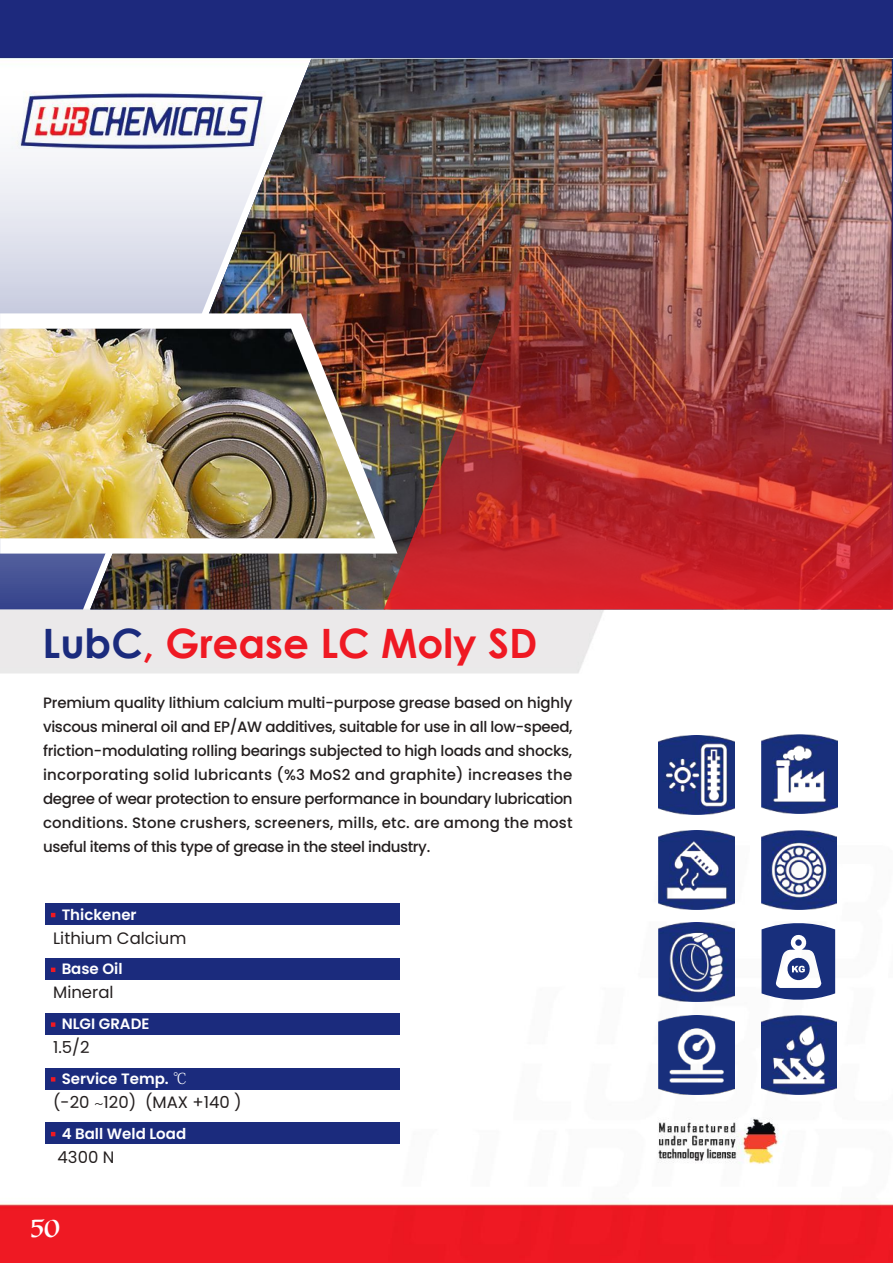
<style>
.page{position:relative;width:893px;height:1263px;background:#fff}
.page>*{position:absolute;margin:0;border:0;box-sizing:border-box;transform-origin:0 0}
.t1{font:700 40.5px "Century Gothic";color:#ef1923}
.t2{font:27px "Luminari";color:#fff}
.t3{font:16.5px "Poppins";color:#241f1f}
.t4{font:500 15px/24px "Poppins";letter-spacing:-.025em;color:#241f1f;text-align:justify}
.t5{font:600 15px "Poppins";color:#fff}
.s1{color:#1b2b7d}
.s2{font-family:"Koz Min Pr 6 N";font-weight:400}
.s3{font-family:"Minion Pro"}
</style>
<div class="page">
<img style="left:0;top:0;width:893px;height:1263px">
<svg style="left:0;top:59px;width:90px;height:550px"></svg>
<img style="left:90px;top:59px;width:294px;height:550px">
<svg style="left:0;top:313px;width:384px;height:241px"></svg>
<img style="left:0;top:329px;width:375px;height:209px">
<img style="left:659px;top:923px;width:75px;height:78px">
<svg style="left:761px;top:923px;width:74px;height:77px"></svg>
<img style="left:659px;top:1015px;width:75px;height:79px">
<img style="left:761px;top:1015px;width:76px;height:79px">
<img style="left:659px;top:736px;width:75px;height:79px">
<img style="left:659px;top:830px;width:75px;height:79px">
<img style="left:761px;top:830px;width:76px;height:79px">
<img style="left:761px;top:735px;width:76px;height:78px">
<div style="left:45px;top:904px;width:355px;height:21px;background:#1b2b7d"></div>
<svg style="left:51px;top:913px;width:4px;height:4px"></svg>
<div style="left:45px;top:959px;width:355px;height:21px;background:#1b2b7d"></div>
<svg style="left:51px;top:968px;width:4px;height:4px"></svg>
<div style="left:45px;top:1013px;width:355px;height:21px;background:#1b2b7d"></div>
<svg style="left:51px;top:1022px;width:4px;height:5px"></svg>
<div style="left:45px;top:1068px;width:355px;height:21px;background:#1b2b7d"></div>
<svg style="left:51px;top:1077px;width:4px;height:4px"></svg>
<div style="left:45px;top:1123px;width:355px;height:21px;background:#1b2b7d"></div>
<svg style="left:51px;top:1132px;width:4px;height:4px"></svg>
<img style="left:384px;top:59px;width:509px;height:550px">
<h1 class="t1" style="left:43px;top:612px;width:496px"><span class="s1">LubC</span>, Grease LC Moly SD</h1>
<p class="t4" style="left:43px;top:690px;width:531px">Premium quality lithium calcium multi-purpose grease based on highly viscous mineral oil and EP/AW additives, suitable for use in all low-speed, friction-modulating rolling bearings subjected to high loads and shocks, incorporating solid lubricants (%3 MoS2 and graphite) increases the degree of wear protection to ensure performance in boundary lubrication conditions. Stone crushers, screeners, mills, etc. are among the most useful items of this type of grease in the steel industry.</p>
<p class="t5" style="left:62px;top:906px;width:77px">Thickener</p>
<p class="t3" style="left:53px;top:928px;width:135px">Lithium Calcium</p>
<p class="t5" style="left:62px;top:960px;width:62px">Base Oil</p>
<p class="t3" style="left:53px;top:983px;width:62px">Mineral</p>
<p class="t5" style="left:62px;top:1015px;width:89px">NLGI GRADE</p>
<p class="t3" style="left:53px;top:1038px;width:38px">1.5/2</p>
<p class="t5" style="left:62px;top:1070px;width:127px">Service Temp <span class="s2">°C</span>.</p>
<p class="t3" style="left:53px;top:1092px;width:190px">(-20 <span class="s3">~</span>120) (MAX +140 (</p>
<p class="t5" style="left:62px;top:1125px;width:126px">4 Ball Weld Load</p>
<p class="t3" style="left:58px;top:1147px;width:58px">4300 N</p>
<h2 class="t2" style="left:30px;top:1204px;width:31px">50</h2>
</div>
